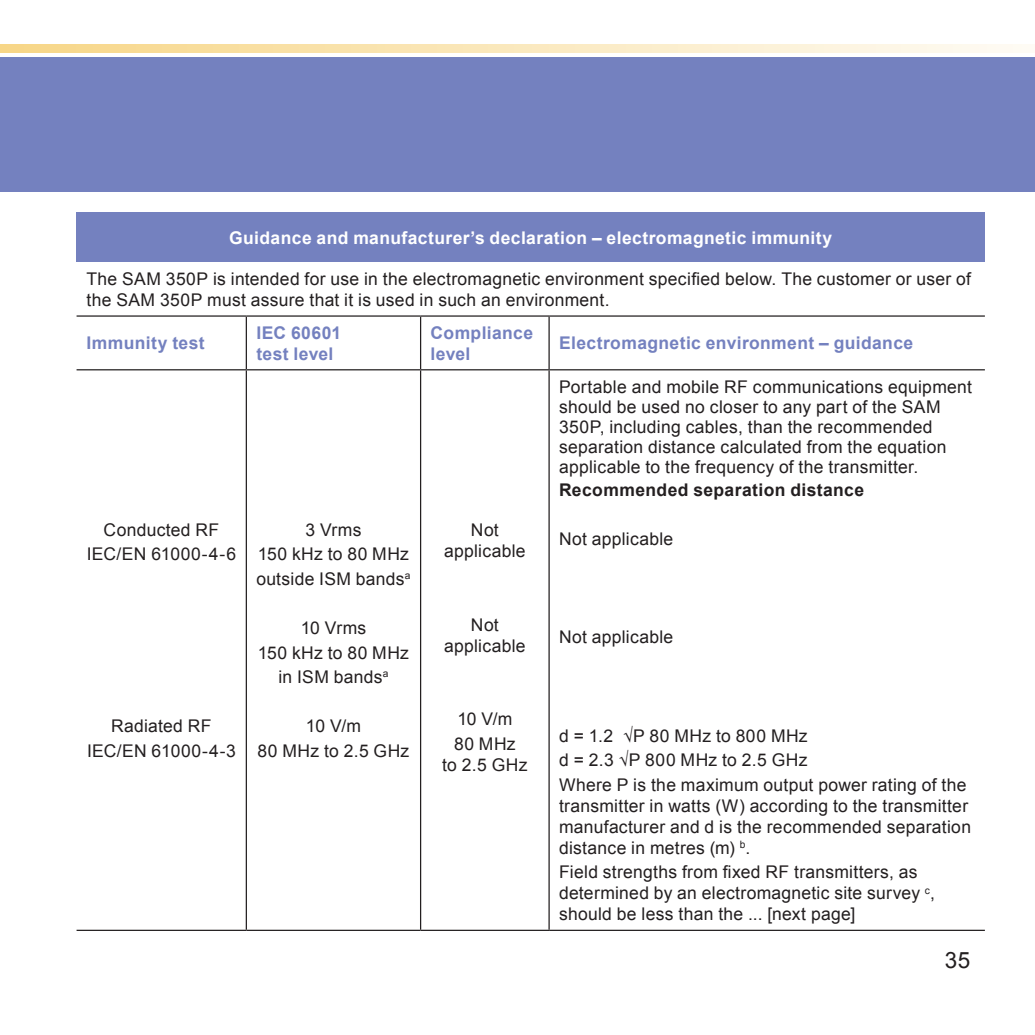
<style>
.page{position:relative;width:1035px;height:1035px;background:#fff}
.page>*{position:absolute;margin:0;border:0;box-sizing:border-box;transform-origin:0 0}
.t1{font:22.5px "Arial";color:#231f20}
.SpecBody_Txt_only_Ta{font:17.5px/21px "Arial";letter-spacing:.015em;color:#231f20}
.SpecBody_Txt_only_Ta-2{font:700 17.5px/21px "Arial";letter-spacing:.02em;color:#7481bf}
.SpecSubhead_Table{font:700 17.5px "Arial";letter-spacing:.02em;color:#fff}
.SpecBody_Txt_only_Ta-3{font:700 17.5px "Arial";letter-spacing:.02em;color:#231f20}
</style>
<div class="page">
<div style="left:0;top:57px;width:1035px;height:134px;background:#7481bf"></div>
<svg style="left:0;top:44px;width:1030px;height:9px;background:#fae8bd"></svg>
<div style="left:77px;top:213px;width:908px;height:49px;background:#7481bf"></div>
<hr style="left:77px;top:315px;width:169px;height:2px;background:#231f20">
<hr style="left:246px;top:315px;width:174px;height:2px;background:#231f20">
<hr style="left:246px;top:317px;width:1px;height:52px;background:#231f20">
<hr style="left:420px;top:315px;width:129px;height:2px;background:#231f20">
<hr style="left:420px;top:317px;width:1px;height:52px;background:#231f20">
<hr style="left:549px;top:315px;width:436px;height:2px;background:#231f20">
<hr style="left:548px;top:317px;width:2px;height:52px;background:#231f20">
<hr style="left:77px;top:369px;width:169px;height:1px;background:#231f20">
<hr style="left:246px;top:369px;width:174px;height:1px;background:#231f20">
<hr style="left:246px;top:370px;width:1px;height:559px;background:#231f20">
<hr style="left:420px;top:369px;width:129px;height:1px;background:#231f20">
<hr style="left:420px;top:370px;width:1px;height:559px;background:#231f20">
<hr style="left:549px;top:369px;width:436px;height:1px;background:#231f20">
<hr style="left:548px;top:370px;width:2px;height:559px;background:#231f20">
<hr style="left:77px;top:929px;width:169px;height:2px;background:#231f20">
<hr style="left:246px;top:929px;width:174px;height:2px;background:#231f20">
<hr style="left:420px;top:929px;width:129px;height:2px;background:#231f20">
<hr style="left:549px;top:929px;width:436px;height:2px;background:#231f20">
<p class="SpecSubhead_Table" style="left:229px;top:226px;width:604px">Guidance and manufacturer’s declaration – electromagnetic immunity</p>
<p class="SpecBody_Txt_only_Ta" style="left:87px;top:268px;width:886px">The SAM 350P is intended for use in the electromagnetic environment specified below. The customer or user of the SAM 350P must assure that it is used in such an environment.</p>
<p class="SpecBody_Txt_only_Ta-2" style="left:87px;top:333px;width:120px">Immunity test</p>
<p class="SpecBody_Txt_only_Ta-2" style="left:256px;top:323px;width:86px">IEC 60601 test level</p>
<p class="SpecBody_Txt_only_Ta-2" style="left:430px;top:323px;width:104px">Compliance level</p>
<p class="SpecBody_Txt_only_Ta-2" style="left:559px;top:333px;width:356px">Electromagnetic environment – guidance</p>
<p class="SpecBody_Txt_only_Ta" style="left:104px;top:519px;width:117px">Conducted RF</p>
<p class="SpecBody_Txt_only_Ta" style="left:87px;top:544px;width:151px">IEC/EN 61000-4-6</p>
<p class="SpecBody_Txt_only_Ta" style="left:111px;top:716px;width:102px">Radiated RF</p>
<p class="SpecBody_Txt_only_Ta" style="left:87px;top:740px;width:150px">IEC/EN 61000-4-3</p>
<p class="SpecBody_Txt_only_Ta" style="left:305px;top:519px;width:58px">3 Vrms</p>
<p class="SpecBody_Txt_only_Ta" style="left:258px;top:544px;width:152px">150 kHz to 80 MHz</p>
<p class="SpecBody_Txt_only_Ta" style="left:256px;top:568px;width:156px">outside ISM bands<sup>a</sup></p>
<p class="SpecBody_Txt_only_Ta" style="left:301px;top:617px;width:67px">10 Vrms</p>
<p class="SpecBody_Txt_only_Ta" style="left:258px;top:642px;width:152px">150 kHz to 80 MHz</p>
<p class="SpecBody_Txt_only_Ta" style="left:278px;top:666px;width:112px">in ISM bands<sup>a</sup></p>
<p class="SpecBody_Txt_only_Ta" style="left:306px;top:716px;width:57px">10 V/m</p>
<p class="SpecBody_Txt_only_Ta" style="left:258px;top:740px;width:153px">80 MHz to 2.5 GHz</p>
<p class="SpecBody_Txt_only_Ta" style="left:444px;top:519px;width:83px;text-align:center">Not applicable</p>
<p class="SpecBody_Txt_only_Ta" style="left:444px;top:614px;width:83px;text-align:center">Not applicable</p>
<p class="SpecBody_Txt_only_Ta" style="left:457px;top:708px;width:57px">10 V/m</p>
<p class="SpecBody_Txt_only_Ta" style="left:442px;top:733px;width:87px;text-align:center">80 MHz<br>to 2.5 GHz</p>
<p class="SpecBody_Txt_only_Ta" style="left:559px;top:376px;width:414px;line-height:20px">Portable and mobile RF communications equipment should be used no closer to any part of the SAM 350P, including cables, than the recommended separation distance calculated from the equation applicable to the frequency of the transmitter.</p>
<p class="SpecBody_Txt_only_Ta-3" style="left:559px;top:478px;width:307px">Recommended separation distance</p>
<p class="SpecBody_Txt_only_Ta" style="left:559px;top:529px;width:116px">Not applicable</p>
<p class="SpecBody_Txt_only_Ta" style="left:559px;top:627px;width:116px">Not applicable</p>
<p class="SpecBody_Txt_only_Ta" style="left:559px;top:725px;width:250px">d = 1.2 √P 80 MHz to 800 MHz</p>
<p class="SpecBody_Txt_only_Ta" style="left:559px;top:749px;width:250px">d = 2.3 √P 800 MHz to 2.5 GHz</p>
<p class="SpecBody_Txt_only_Ta" style="left:559px;top:774px;width:413px">Where P is the maximum output power rating of the transmitter in watts (W) according to the transmitter manufacturer and d is the recommended separation distance in metres (m) <sup>b</sup>.</p>
<p class="SpecBody_Txt_only_Ta" style="left:559px;top:862px;width:377px">Field strengths from fixed RF transmitters, as determined by an electromagnetic site survey <sup>c</sup>, should be less than the ... [next page]</p>
<p class="t1" style="left:945px;top:945px;width:27px">35</p>
</div>
